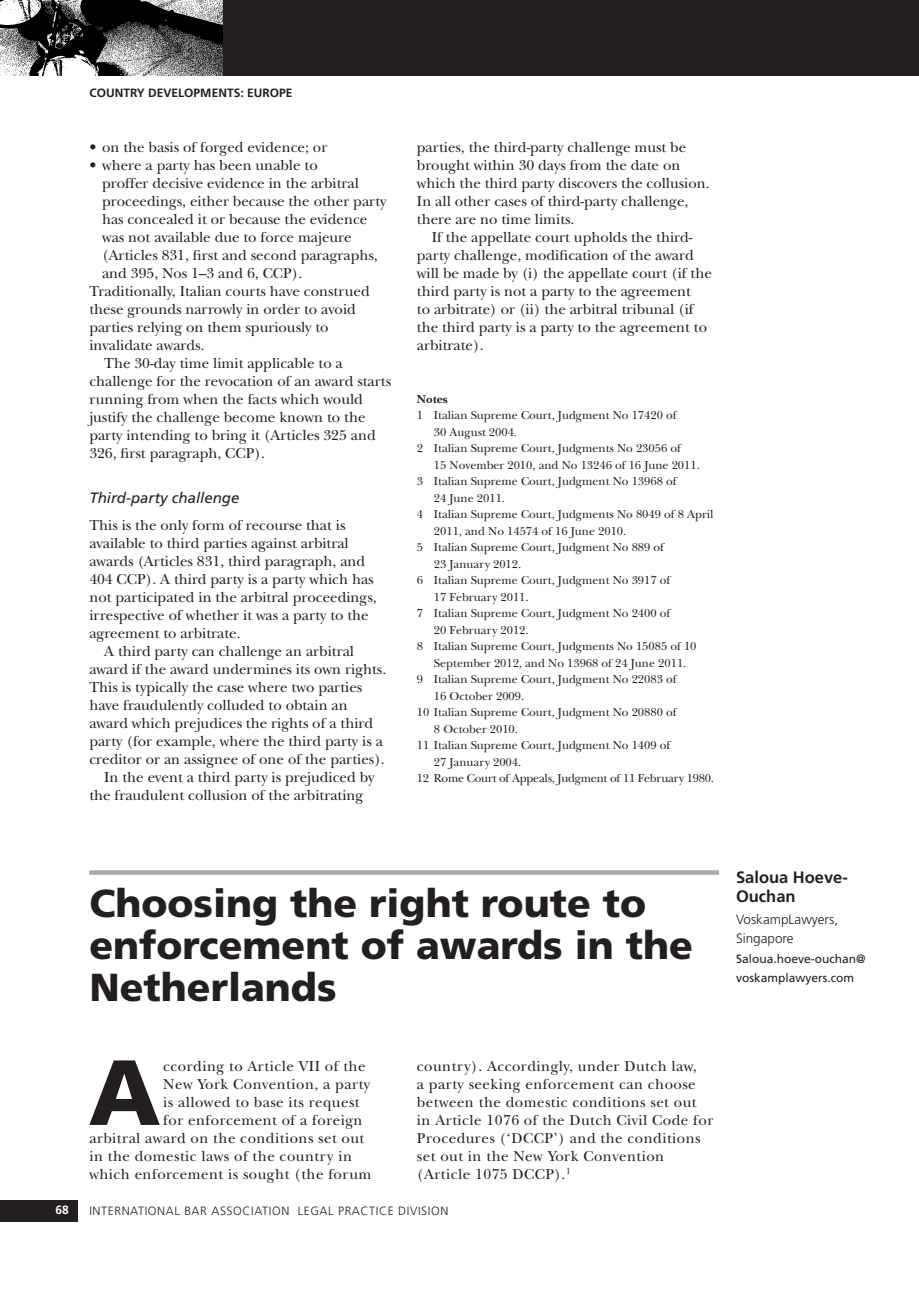
<style>
.page{position:relative;width:919px;height:1289px;background:#fff}
.page>*{position:absolute;margin:0;border:0;box-sizing:border-box;transform-origin:0 0}
.bodycopy_DROP_CAP{font:900 92.4px "Frutiger";color:#231f20}
.t1{font:900 39px/42px "Frutiger";color:#231f20}
.Author{font:700 16.5px/19.5px "Frutiger";color:#231f20}
.bodycopy{font:15px/18px "New Baskerville";color:#231f20}
.bodycopy_DROP_CAP-2{font:15px/18px "New Baskerville";letter-spacing:.03em;color:#231f20}
.bodycopy_1st_para{font:15px/18px "New Baskerville";color:#231f20}
.List__bullet_points{font:15px/18px "New Baskerville";color:#231f20}
.d_head{font:italic 15px "Frutiger";color:#231f20}
.Company{font:300 13.5px/19.5px "Frutiger";color:#231f20}
.footnotes{font:12px/16.5px "New Baskerville";color:#231f20}
.t2{font:300 12px "Frutiger";letter-spacing:.05em;color:#231f20}
.footnotes-2{font:12px "New Baskerville";letter-spacing:-.02em;color:#231f20}
.Email{font:12px/19.5px "Frutiger";color:#231f20}
.running_head{font:700 12px "Frutiger";color:#231f20}
.footnotes-3{font:700 12px "New Baskerville";color:#231f20}
.t3{font:700 12px "Frutiger";color:#fff}
</style>
<div class="page">
<div style="left:0;top:1200px;width:77px;height:21px;background:#231f20"></div>
<div style="left:193px;top:0;width:725px;height:76px;background:#231f20"></div>
<img style="left:0;top:0;width:222px;height:76px">
<svg style="left:89px;top:870px;width:630px;height:4px;background:#aeafb3"></svg>
<p class="running_head" style="left:89px;top:86px;width:204px">COUNTRY DEVELOPMENTS: EUROPE</p>
<p class="List__bullet_points" style="left:89px;top:138px;width:239px">• on the basis of forged evidence; or</p>
<p class="List__bullet_points" style="left:102px;top:156px;width:286px;text-indent:-13px">• where a party has been unable to<br>proffer decisive evidence in the arbitral proceedings, either because the other party has concealed it or because the evidence was not available due to force majeure (Articles 831, first and second paragraphs, and 395, Nos 1–3 and 6, CCP).</p>
<p class="bodycopy_1st_para" style="left:89px;top:282px;width:282px">Traditionally, Italian courts have construed these grounds narrowly in order to avoid parties relying on them spuriously to invalidate awards.</p>
<p class="bodycopy" style="left:89px;top:354px;width:303px;text-indent:15px">The 30-day time limit applicable to a challenge for the revocation of an award starts running from when the facts which would justify the challenge become known to the party intending to bring it (Articles 325 and 326, first paragraph, CCP).</p>
<p class="d_head" style="left:89px;top:489px;width:152px">Third-party challenge</p>
<p class="bodycopy_1st_para" style="left:89px;top:516px;width:289px">This is the only form of recourse that is available to third parties against arbitral awards (Articles 831, third paragraph, and 404 CCP). A third party is a party which has not participated in the arbitral proceedings, irrespective of whether it was a party to the agreement to arbitrate.</p>
<p class="bodycopy" style="left:89px;top:642px;width:298px;text-indent:15px">A third party can challenge an arbitral award if the award undermines its own rights.<br>This is typically the case where two parties have fraudulently colluded to obtain an award which prejudices the rights of a third party (for example, where the third party is a creditor or an assignee of one of the parties).</p>
<p class="bodycopy" style="left:89px;top:768px;width:286px;text-indent:15px">In the event a third party is prejudiced by the fraudulent collusion of the arbitrating</p>
<p class="bodycopy" style="left:417px;top:138px;width:294px">parties, the third-party challenge must be brought within 30 days from the date on which the third party discovers the collusion.<br>In all other cases of third-party challenge, there are no time limits.</p>
<p class="bodycopy" style="left:417px;top:228px;width:296px;text-indent:15px">If the appellate court upholds the third&shy;party challenge, modification of the award will be made by (i) the appellate court (if the third party is not a party to the agreement<br>to arbitrate) or (ii) the arbitral tribunal (if the third party is a party to the agreement to arbitrate).</p>
<p class="footnotes-3" style="left:417px;top:392px;width:32px">Notes</p>
<p class="footnotes" style="left:434px;top:407px;width:244px;text-indent:-17px">1 Italian Supreme Court, Judgment No 17420 of<br>30 August 2004.</p>
<p class="footnotes" style="left:434px;top:440px;width:267px;text-indent:-17px">2 Italian Supreme Court, Judgments No 23056 of<br>15 November 2010, and No 13246 of 16 June 2011.</p>
<p class="footnotes" style="left:434px;top:473px;width:244px;text-indent:-17px">3 Italian Supreme Court, Judgment No 13968 of<br>24 June 2011.</p>
<p class="footnotes" style="left:434px;top:506px;width:281px;text-indent:-17px">4 Italian Supreme Court, Judgments No 8049 of 8 April<br>2011, and No 14574 of 16 June 2010.</p>
<p class="footnotes" style="left:434px;top:539px;width:232px;text-indent:-17px">5 Italian Supreme Court, Judgment No 889 of<br>23 January 2012.</p>
<p class="footnotes" style="left:434px;top:572px;width:238px;text-indent:-17px">6 Italian Supreme Court, Judgment No 3917 of<br>17 February 2011.</p>
<p class="footnotes" style="left:434px;top:605px;width:238px;text-indent:-17px">7 Italian Supreme Court, Judgment No 2400 of<br>20 February 2012.</p>
<p class="footnotes" style="left:417px;top:638px;width:281px;text-align:center">8 Italian Supreme Court, Judgments No 15085 of 10<br>September 2012, and No 13968 of 24 June 2011.</p>
<p class="footnotes" style="left:434px;top:671px;width:244px;text-indent:-17px">9 Italian Supreme Court, Judgment No 22083 of<br>16 October 2009.</p>
<p class="footnotes" style="left:434px;top:704px;width:244px;text-indent:-17px">10 Italian Supreme Court, Judgment No 20880 of<br>8 October 2010.</p>
<p class="footnotes" style="left:434px;top:737px;width:238px;text-indent:-17px">11 Italian Supreme Court, Judgment No 1409 of<br>27 January 2004.</p>
<p class="footnotes-2" style="left:417px;top:771px;width:298px">12 Rome Court of Appeals, Judgment of 11 February 1980.</p>
<p class="t1" style="left:89px;top:882px;width:605px">Choosing the right route to enforcement of awards in the<br>Netherlands</p>
<p class="Author" style="left:736px;top:867px;width:113px">Saloua Hoeve-<br>Ouchan</p>
<p class="Company" style="left:736px;top:909px;width:104px">VoskampLawyers,<br>Singapore</p>
<p class="Email" style="left:736px;top:948px;width:131px">Saloua.hoeve-ouchan@ voskamplawyers.com</p>
<p class="bodycopy_DROP_CAP" style="left:89px;top:1036px;width:73px">A</p>
<p class="bodycopy_DROP_CAP-2" style="left:163px;top:1056px;width:204px">ccording to Article VII of the</p>
<p class="bodycopy_DROP_CAP-2" style="left:163px;top:1074px;width:208px">New York Convention, a party</p>
<p class="bodycopy_DROP_CAP-2" style="left:163px;top:1092px;width:198px">is allowed to base its request</p>
<p class="bodycopy_DROP_CAP-2" style="left:163px;top:1110px;width:201px">for enforcement of a foreign</p>
<p class="bodycopy_DROP_CAP-2" style="left:89px;top:1128px;width:276px">arbitral award on the conditions set out</p>
<p class="bodycopy_DROP_CAP-2" style="left:89px;top:1146px;width:264px">in the domestic laws of the country in</p>
<p class="bodycopy_DROP_CAP-2" style="left:89px;top:1164px;width:283px">which enforcement is sought (the forum</p>
<p class="bodycopy_DROP_CAP-2" style="left:417px;top:1056px;width:298px">country). Accordingly, under Dutch law,<br>a party seeking enforcement can choose between the domestic conditions set out in Article 1076 of the Dutch Civil Code for Procedures (‘DCCP’) and the conditions set out in the New York Convention (Article 1075 DCCP).<sup>1</sup></p>
<p class="t3" style="left:55px;top:1202px;width:15px">68</p>
<p class="t2" style="left:89px;top:1204px;width:360px">INTERNATIONAL BAR ASSOCIATION LEGAL PRACTICE DIVISION</p>
</div>
